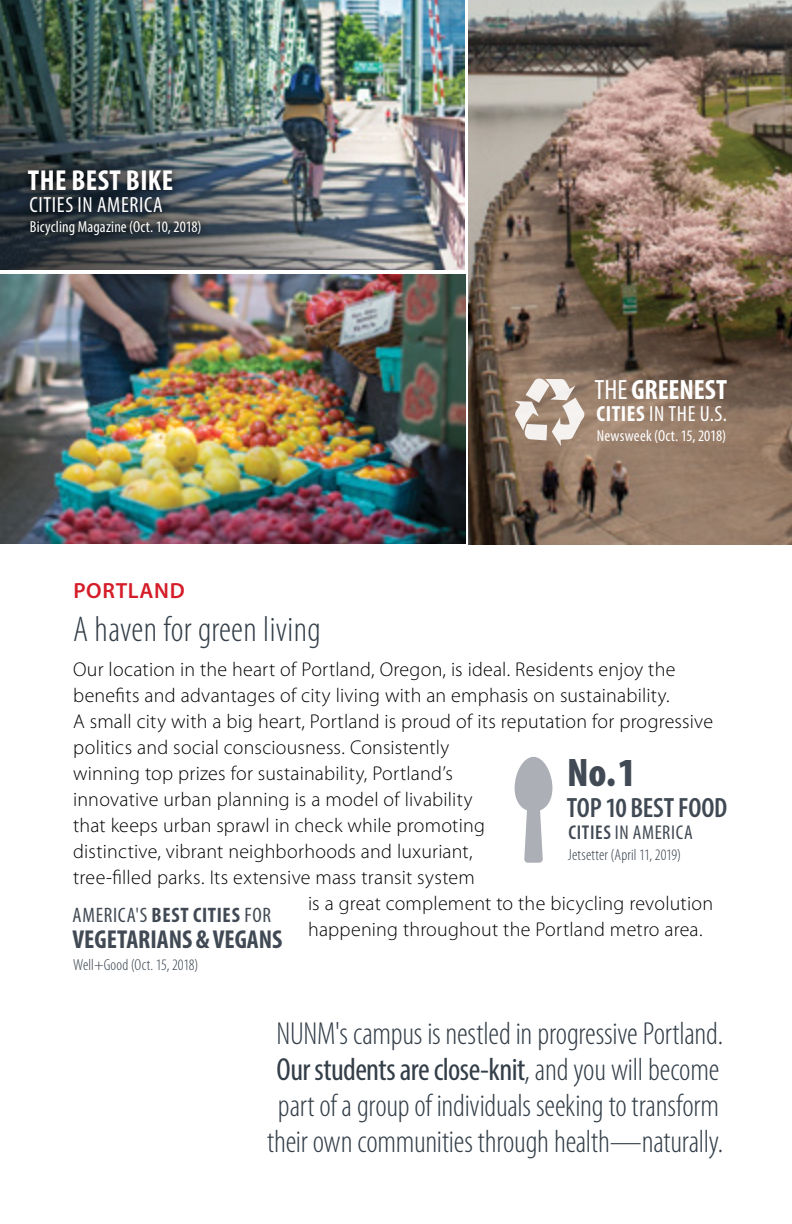
<style>
.page{position:relative;width:792px;height:1224px;background:#fff}
.page>*{position:absolute;margin:0;border:0;box-sizing:border-box;transform-origin:0 0}
.t1{font:900 condensed 40px "Myriad Pro";color:#414a54}
.t2{font:300 condensed 36px "Myriad Pro";letter-spacing:.01em;color:#333e48}
.t3{font:300 condensed 32px/36px "Myriad Pro";letter-spacing:-.01em;color:#333e48;text-align:center}
.t4{font:700 condensed 29px "Myriad Pro";letter-spacing:.015em;color:#fff}
.t5{font:600 condensed 28px "Myriad Pro";letter-spacing:-.005em;color:#414a54}
.t6{font:700 condensed 28px "Myriad Pro";letter-spacing:-.005em;color:#fff}
.t7{font:700 condensed 26px "Myriad Pro";color:#414a54}
.t8{font:condensed 22px "Myriad Pro";letter-spacing:.03em;color:#fff}
.t9{font:600 22px "Myriad Pro";letter-spacing:.03em;color:#d51c29}
.t10{font:condensed 21px "Myriad Pro";letter-spacing:.035em;color:#414a54}
.t11{font:300 20px "Myriad Pro";letter-spacing:.01em;color:#000}
.t12{font:condensed 20px "Myriad Pro";letter-spacing:.03em;color:#414a54}
.t13{font:condensed 16px "Myriad Pro";letter-spacing:.01em;color:#fff}
.t14{font:300 condensed 16px "Myriad Pro";letter-spacing:.01em;color:#333e48}
.s1{font-weight:400}
.s2{font-weight:700}
.s3{font-weight:600}
</style>
<div class="page">
<img style="left:468px;top:0;width:324px;height:545px">
<img style="left:0;top:274px;width:466px;height:270px">
<img style="left:0;top:0;width:465px;height:270px">
<svg style="left:514px;top:378px;width:71px;height:68px"></svg>
<div style="left:19px;top:163px;width:190px;height:82px;background:#000;opacity:.95"></div>
<svg style="left:515px;top:757px;width:37px;height:106px"></svg>
<h3 class="t4" style="left:28px;top:162px;width:147px">THE BEST BIKE</h3>
<p class="t8" style="left:29px;top:191px;width:135px">CITIES IN AMERICA</p>
<p class="t13" style="left:30px;top:217px;width:173px">Bicycling Magazine (Oct. 10, 2018)</p>
<p class="t9" style="left:73px;top:577px;width:113px">PORTLAND</p>
<h3 class="t6" style="left:595px;top:372px;width:134px"><span class="s1">THE</span> GREENEST</h3>
<p class="t8" style="left:597px;top:400px;width:132px"><span class="s2">CITIES</span> IN THE U.S.</p>
<p class="t13" style="left:597px;top:426px;width:131px">Newsweek (Oct. 15, 2018)</p>
<h2 class="t2" style="left:73px;top:608px;width:249px">A haven for green living</h2>
<p class="t11" style="left:73px;top:658px;width:604px">Our location in the heart of Portland, Oregon, is ideal. Residents enjoy the</p>
<p class="t11" style="left:73px;top:684px;width:598px">benefits and advantages of city living with an emphasis on sustainability.</p>
<p class="t11" style="left:73px;top:710px;width:642px">A small city with a big heart, Portland is proud of its reputation for progressive</p>
<p class="t11" style="left:73px;top:736px;width:378px">politics and social consciousness. Consistently</p>
<p class="t11" style="left:73px;top:762px;width:381px">winning top prizes for sustainability, Portland’s</p>
<p class="t11" style="left:73px;top:788px;width:401px">innovative urban planning is a model of livability</p>
<p class="t11" style="left:73px;top:814px;width:413px">that keeps urban sprawl in check while promoting</p>
<p class="t11" style="left:73px;top:840px;width:401px">distinctive, vibrant neighborhoods and luxuriant,</p>
<p class="t11" style="left:73px;top:866px;width:403px">tree-filled parks. Its extensive mass transit system</p>
<p class="t11" style="left:308px;top:892px;width:407px">is a great complement to the bicycling revolution</p>
<p class="t11" style="left:308px;top:918px;width:396px">happening throughout the Portland metro area.</p>
<h1 class="t1" style="left:567px;top:747px;width:70px">No. 1</h1>
<h3 class="t5" style="left:567px;top:790px;width:162px">TOP 10 BEST FOOD</h3>
<p class="t12" style="left:569px;top:820px;width:126px"><span class="s3">CITIES</span> IN AMERICA</p>
<p class="t14" style="left:568px;top:845px;width:115px">Jetsetter (April 11, 2019)</p>
<p class="t10" style="left:72px;top:903px;width:200px">AMERICA'S <span class="s2">BEST CITIES</span> FOR</p>
<h3 class="t7" style="left:73px;top:923px;width:212px">VEGETARIANS &amp; VEGANS</h3>
<p class="t14" style="left:73px;top:956px;width:127px">Well+Good (Oct. 15, 2018)</p>
<h3 class="t3" style="left:267px;top:1015px;width:458px">NUNM's campus isnestled in progressive Portland.<br><span class="s1">Our students are close-knit</span>, and you will become part of a group of individuals seeking to transform their own communities through health—naturally.</h3>
</div>
